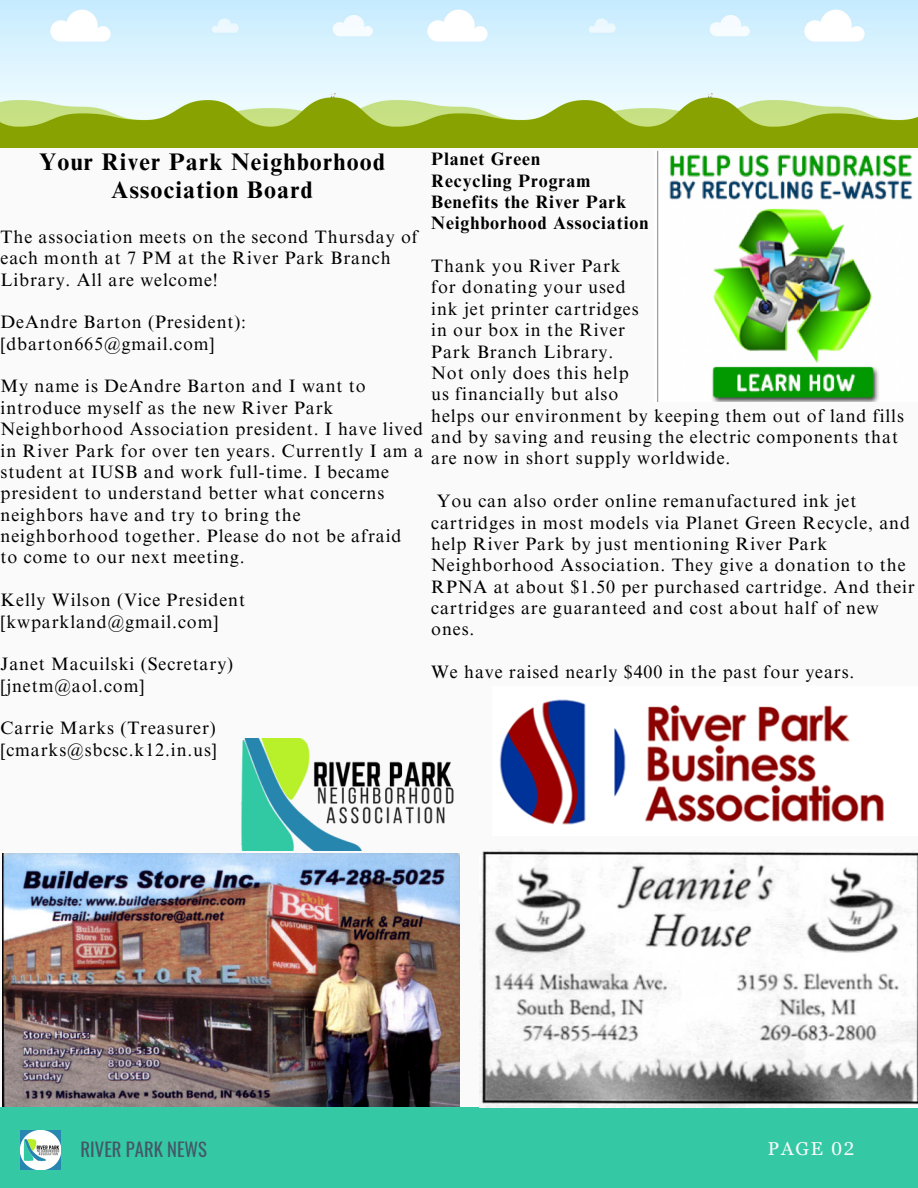
<style>
.page{position:relative;width:918px;height:1188px;background:#fafafa}
.page>*{position:absolute;margin:0;border:0;box-sizing:border-box;transform-origin:0 0}
.t1{font:700 24px/28.2px "Times NRMT Pro";letter-spacing:.05em;color:#000;text-align:center}
.t2{font:18.6px "Oswald";color:#435967}
.t3{font:18.6px "Georgia Pro";letter-spacing:.1em;color:#fafafa}
.t4{font:18px/21.3px "Times NRMT Pro";letter-spacing:.05em;color:#000}
.t5{font:700 18px/21.3px "Times NRMT Pro";letter-spacing:.05em;color:#000}
</style>
<div class="page">
<div style="left:0;top:1107px;width:918px;height:81px;background:#35c8a5"></div>
<svg style="left:0;top:0;width:918px;height:147px;background:#c9e0c0"></svg>
<img style="left:21px;top:1130px;width:39px;height:40px">
<img style="left:657px;top:152px;width:256px;height:249px">
<img style="left:500px;top:699px;width:384px;height:126px">
<img style="left:479px;top:851px;width:439px;height:257px">
<img style="left:3px;top:854px;width:456px;height:253px">
<img style="left:241px;top:739px;width:213px;height:111px">
<p class="t1" style="left:39px;top:150px;width:348px">Your River Park Neighborhood<br>Association Board</p>
<p class="t4" style="left:1px;top:228px;width:419px">The association meets on the second Thursday of each month at 7 PM at the River Park Branch<br>Library. All are welcome!</p>
<p class="t4" style="left:1px;top:314px;width:247px">DeAndre Barton (President):</p>
<p class="t4" style="left:1px;top:335px;width:215px">[dbarton665@gmail.com]</p>
<p class="t4" style="left:1px;top:378px;width:367px">My name is DeAndre Barton and I want to introduce myself as the new River Park</p>
<p class="t4" style="left:1px;top:421px;width:424px">Neighborhood Association president. I have lived in River Park for over ten years. Currently I am a student at IUSB and work full-time. I became president to understand better what concerns neighbors have and try to bring the neighborhood together. Please do not be afraid<br>to come to our next meeting.</p>
<p class="t4" style="left:1px;top:592px;width:246px">Kelly Wilson (Vice President [kwparkland@gmail.com]</p>
<p class="t4" style="left:1px;top:656px;width:234px">Janet Macuilski (Secretary)</p>
<p class="t4" style="left:1px;top:677px;width:145px">[jnetm@aol.com]</p>
<p class="t4" style="left:1px;top:720px;width:217px">Carrie Marks (Treasurer)</p>
<p class="t4" style="left:1px;top:741px;width:218px">[cmarks@sbcsc.k12.in.us]</p>
<p class="t5" style="left:431px;top:151px;width:219px">Planet Green<br>Recycling Program<br>Benefits the River Park<br>Neighborhood Association</p>
<p class="t4" style="left:431px;top:258px;width:191px">Thank you River Park</p>
<p class="t4" style="left:431px;top:279px;width:196px">for donating your used</p>
<p class="t4" style="left:431px;top:300px;width:209px">ink jet printer cartridges</p>
<p class="t4" style="left:431px;top:322px;width:195px">in our box in the River</p>
<p class="t4" style="left:431px;top:343px;width:184px">Park Branch Library.</p>
<p class="t4" style="left:431px;top:364px;width:199px">Not only does this help</p>
<p class="t4" style="left:431px;top:386px;width:189px">us financially but also</p>
<p class="t4" style="left:431px;top:407px;width:474px">helps our environment by keeping them out of land fills and by saving and reusing the electric components that are now in short supply worldwide.</p>
<h3 class="t4" style="left:431px;top:493px;width:485px;text-indent:5px">You can also order online remanufactured ink jet cartridges in most models via Planet Green Recycle, and help River Park by just mentioning River Park Neighborhood Association. They give a donation to the RPNA at about $1.50 per purchased cartridge. And their cartridges are guaranteed and cost about half of new ones.</h3>
<p class="t4" style="left:431px;top:664px;width:425px">We have raised nearly $400 in the past four years.</p>
<h2 class="t2" style="left:81px;top:1135px;width:128px">RIVER PARK NEWS</h2>
<h2 class="t3" style="left:768px;top:1138px;width:88px">PAGE 02</h2>
</div>
